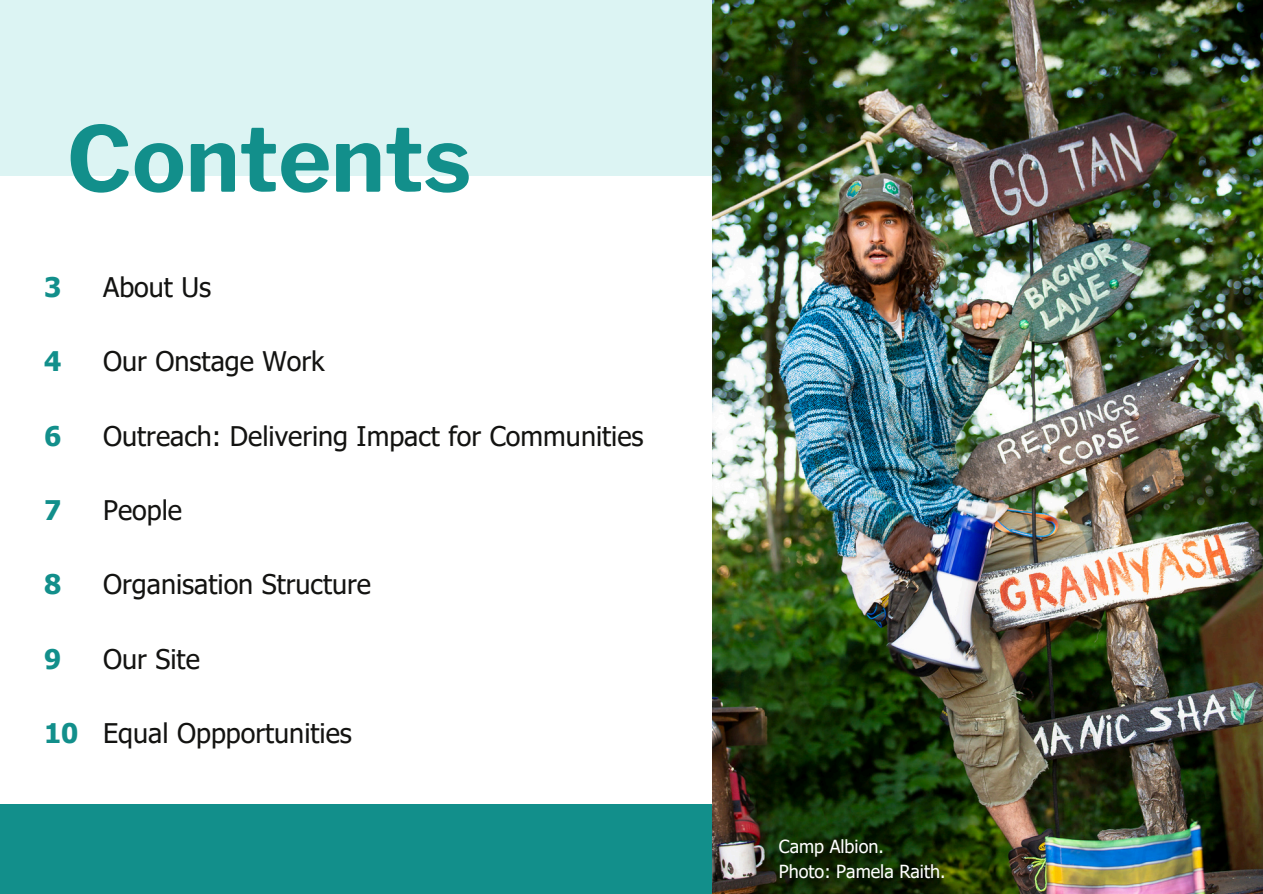
<style>
.page{position:relative;width:1263px;height:894px;background:#fff}
.page>*{position:absolute;margin:0;border:0;box-sizing:border-box;transform-origin:0 0}
.t1{font:700 90px "Libre Franklin";color:#128f8b}
.t2{font:27px "Tahoma";color:#131311}
.t3{font:700 27px "Tahoma";color:#128f8b}
.t4{font:18px "Tahoma";color:#fff}
</style>
<div class="page">
<div style="left:0;top:804px;width:818px;height:89px;background:#128f8b"></div>
<div style="left:0;top:0;width:818px;height:176px;background:#dcf4f3"></div>
<img style="left:712px;top:0;width:551px;height:893px">
<h2 class="t1" style="left:67px;top:105px;width:406px">Contents</h2>
<h2 class="t3" style="left:44px;top:270px;width:19px">3</h2>
<p class="t2" style="left:103px;top:270px;width:109px">About Us</p>
<h2 class="t3" style="left:44px;top:344px;width:19px">4</h2>
<p class="t2" style="left:103px;top:344px;width:223px">Our Onstage Work</p>
<h2 class="t3" style="left:44px;top:418px;width:19px">6</h2>
<p class="t2" style="left:103px;top:418px;width:542px">Outreach: Delivering Impact for Communities</p>
<h3 class="t3" style="left:44px;top:493px;width:19px">7</h3>
<h1 class="t2" style="left:103px;top:493px;width:81px">People</h1>
<h3 class="t3" style="left:44px;top:567px;width:19px">8</h3>
<h2 class="t2" style="left:103px;top:567px;width:269px">Organisation Structure</h2>
<h3 class="t3" style="left:44px;top:641px;width:19px">9</h3>
<h2 class="t2" style="left:103px;top:641px;width:98px">Our Site</h2>
<h3 class="t3" style="left:44px;top:715px;width:36px">10</h3>
<h2 class="t2" style="left:103px;top:715px;width:250px">Equal Oppportunities</h2>
<h3 class="t4" style="left:779px;top:834px;width:107px">Camp Albion.</h3>
<h3 class="t4" style="left:779px;top:859px;width:168px">Photo: Pamela Raith.</h3>
</div>
